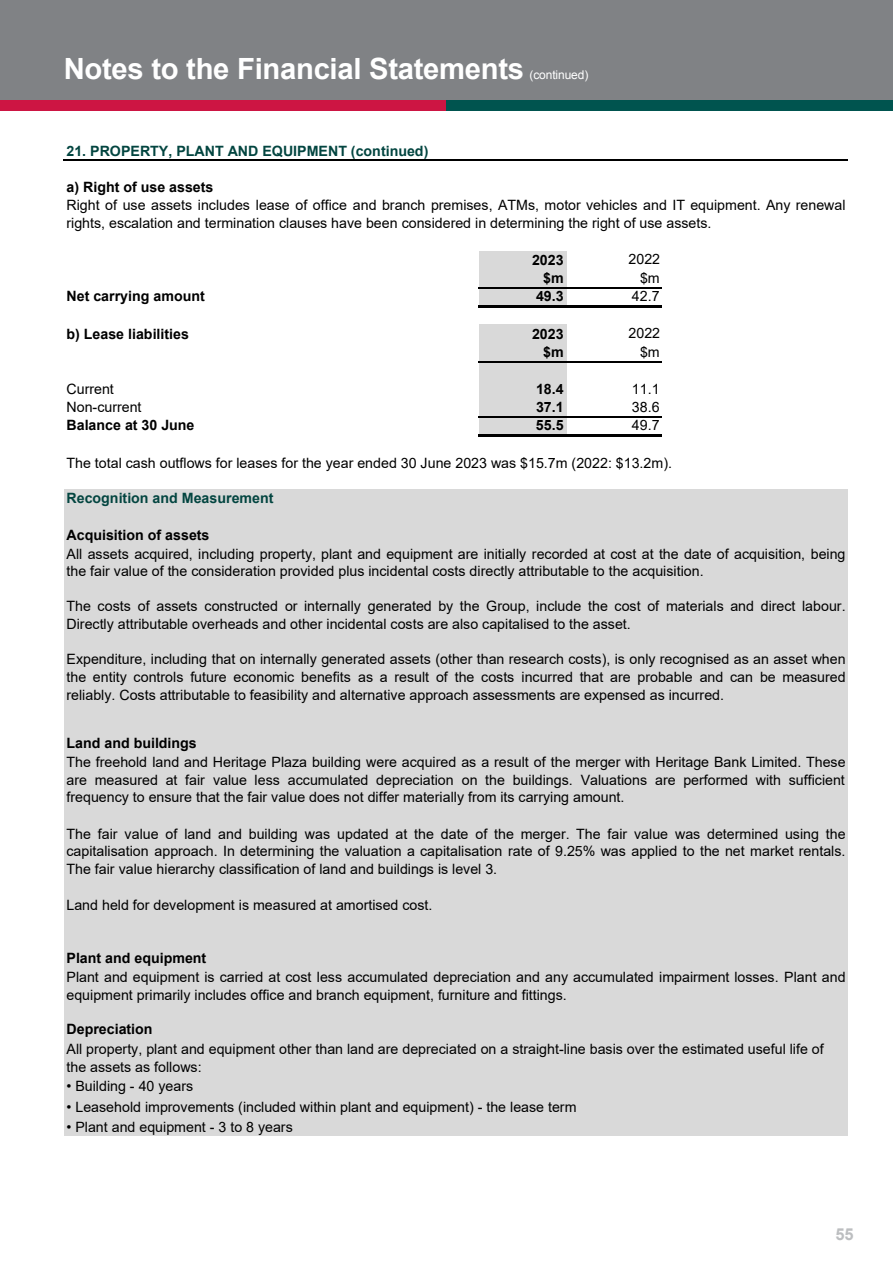
<style>
.page{position:relative;width:893px;height:1263px;background:#fff}
.page>*{position:absolute;margin:0;border:0;box-sizing:border-box;transform-origin:0 0}
.t1{font:700 29.25px "Arial";letter-spacing:-.01em;color:#fff}
.t2{font:700 16.5px "Arial";color:#bcbec0}
.t3{font:14.25px/17.7px "Arial";color:#000}
.t4{font:700 14.25px "Arial";color:#000}
.t5{font:700 14.25px "Arial";color:#034540}
.t6{font:12px "Arial";letter-spacing:-.01em;color:#fff}
</style>
<div class="page">
<div style="left:0;top:0;width:848px;height:110px;background:#808285"></div>
<div style="left:848px;top:0;width:45px;height:110px;background:#808285"></div>
<div style="left:0;top:100px;width:893px;height:11px;background:#cd1543"></div>
<div style="left:446px;top:100px;width:447px;height:11px;background:#00544f"></div>
<div style="left:479px;top:251px;width:87px;height:56px;background:#d9d9d9"></div>
<div style="left:479px;top:325px;width:87px;height:111px;background:#d9d9d9"></div>
<div style="left:65px;top:489px;width:783px;height:646px;background:#d9d9d9"></div>
<hr style="left:64px;top:160px;width:784px;height:1px;background:#000">
<hr style="left:479px;top:287px;width:183px;height:1px;background:#000">
<hr style="left:479px;top:305px;width:183px;height:3px;background:#000">
<hr style="left:479px;top:361px;width:183px;height:1px;background:#000">
<hr style="left:479px;top:416px;width:183px;height:1px;background:#000">
<hr style="left:479px;top:434px;width:183px;height:3px;background:#000">
<h1 class="t1" style="left:64px;top:49px;width:462px">Notes to the Financial Statements</h1>
<p class="t6" style="left:529px;top:67px;width:60px">(continued)</p>
<p class="t5" style="left:67px;top:141px;width:363px">21. PROPERTY, PLANT AND EQUIPMENT (continued)</p>
<p class="t4" style="left:67px;top:177px;width:148px">a) Right of use assets</p>
<p class="t3" style="left:67px;top:196px;width:781px">Right of use assets includes lease of office and branch premises, ATMs, motor vehicles and IT equipment. Any renewal rights, escalation and termination clauses have been considered in determining the right of use assets.</p>
<p class="t4" style="left:532px;top:249px;width:33px">2023</p>
<p class="t3" style="left:628px;top:250px;width:33px">2022</p>
<p class="t4" style="left:543px;top:268px;width:22px">$m</p>
<p class="t3" style="left:640px;top:269px;width:21px">$m</p>
<p class="t4" style="left:67px;top:286px;width:140px">Net carrying amount</p>
<p class="t4" style="left:536px;top:286px;width:29px">49.3</p>
<p class="t3" style="left:632px;top:287px;width:29px">42.7</p>
<p class="t4" style="left:67px;top:324px;width:124px">b) Lease liabilities</p>
<p class="t4" style="left:532px;top:324px;width:33px">2023</p>
<p class="t3" style="left:628px;top:324px;width:33px">2022</p>
<p class="t4" style="left:543px;top:342px;width:22px">$m</p>
<p class="t3" style="left:640px;top:343px;width:21px">$m</p>
<p class="t3" style="left:67px;top:380px;width:49px">Current</p>
<p class="t4" style="left:536px;top:379px;width:29px">18.4</p>
<p class="t3" style="left:632px;top:380px;width:29px">11.1</p>
<p class="t3" style="left:67px;top:398px;width:77px">Non-current</p>
<p class="t4" style="left:536px;top:397px;width:29px">37.1</p>
<p class="t3" style="left:632px;top:398px;width:29px">38.6</p>
<p class="t4" style="left:67px;top:415px;width:130px">Balance at 30 June</p>
<p class="t4" style="left:536px;top:415px;width:29px">55.5</p>
<p class="t3" style="left:632px;top:416px;width:29px">49.7</p>
<p class="t3" style="left:67px;top:454px;width:607px">The total cash outflows for leases for the year ended 30 June 2023 was $15.7m (2022: $13.2m).</p>
<p class="t5" style="left:67px;top:488px;width:209px">Recognition and Measurement</p>
<p class="t4" style="left:67px;top:525px;width:145px">Acquisition of assets</p>
<p class="t3" style="left:67px;top:544px;width:780px">All assets acquired, including property, plant and equipment are initially recorded at cost at the date of acquisition, being the fair value of the consideration provided plus incidental costs directly attributable to the acquisition.</p>
<p class="t3" style="left:67px;top:597px;width:781px">The costs of assets constructed or internally generated by the Group, include the cost of materials and direct labour.<br>Directly attributable overheads and other incidental costs are also capitalised to the asset.</p>
<p class="t3" style="left:67px;top:650px;width:781px;text-align:justify">Expenditure, including that on internally generated assets (other than research costs), is only recognised as an asset when the entity controls future economic benefits as a result of the costs incurred that are probable and can be measured reliably. Costs attributable to feasibility and alternative approach assessments are expensed as incurred.</p>
<p class="t4" style="left:67px;top:733px;width:132px">Land and buildings</p>
<p class="t3" style="left:67px;top:753px;width:781px;text-align:justify">The freehold land and Heritage Plaza building were acquired as a result of the merger with Heritage Bank Limited. These are measured at fair value less accumulated depreciation on the buildings. Valuations are performed with sufficient frequency to ensure that the fair value does not differ materially from its carrying amount.</p>
<p class="t3" style="left:67px;top:825px;width:781px;text-align:justify">The fair value of land and building was updated at the date of the merger. The fair value was determined using the capitalisation approach. In determining the valuation a capitalisation rate of 9.25% was applied to the net market rentals.<br>The fair value hierarchy classification of land and buildings is level 3.</p>
<p class="t3" style="left:67px;top:895px;width:367px">Land held for development is measured at amortised cost.</p>
<p class="t4" style="left:67px;top:948px;width:141px">Plant and equipment</p>
<p class="t3" style="left:67px;top:968px;width:781px">Plant and equipment is carried at cost less accumulated depreciation and any accumulated impairment losses. Plant and equipment primarily includes office and branch equipment, furniture and fittings.</p>
<p class="t4" style="left:67px;top:1019px;width:88px">Depreciation</p>
<p class="t3" style="left:67px;top:1040px;width:759px">All property, plant and equipment other than land are depreciated on a straight-line basis over the estimated useful life of the assets as follows:</p>
<p class="t3" style="left:67px;top:1077px;width:128px">• Building - 40 years</p>
<p class="t3" style="left:67px;top:1097px;width:512px">• Leasehold improvements (included within plant and equipment) - the lease term</p>
<p class="t3" style="left:67px;top:1117px;width:228px">• Plant and equipment - 3 to 8 years</p>
<p class="t2" style="left:836px;top:1223px;width:19px">55</p>
</div>
